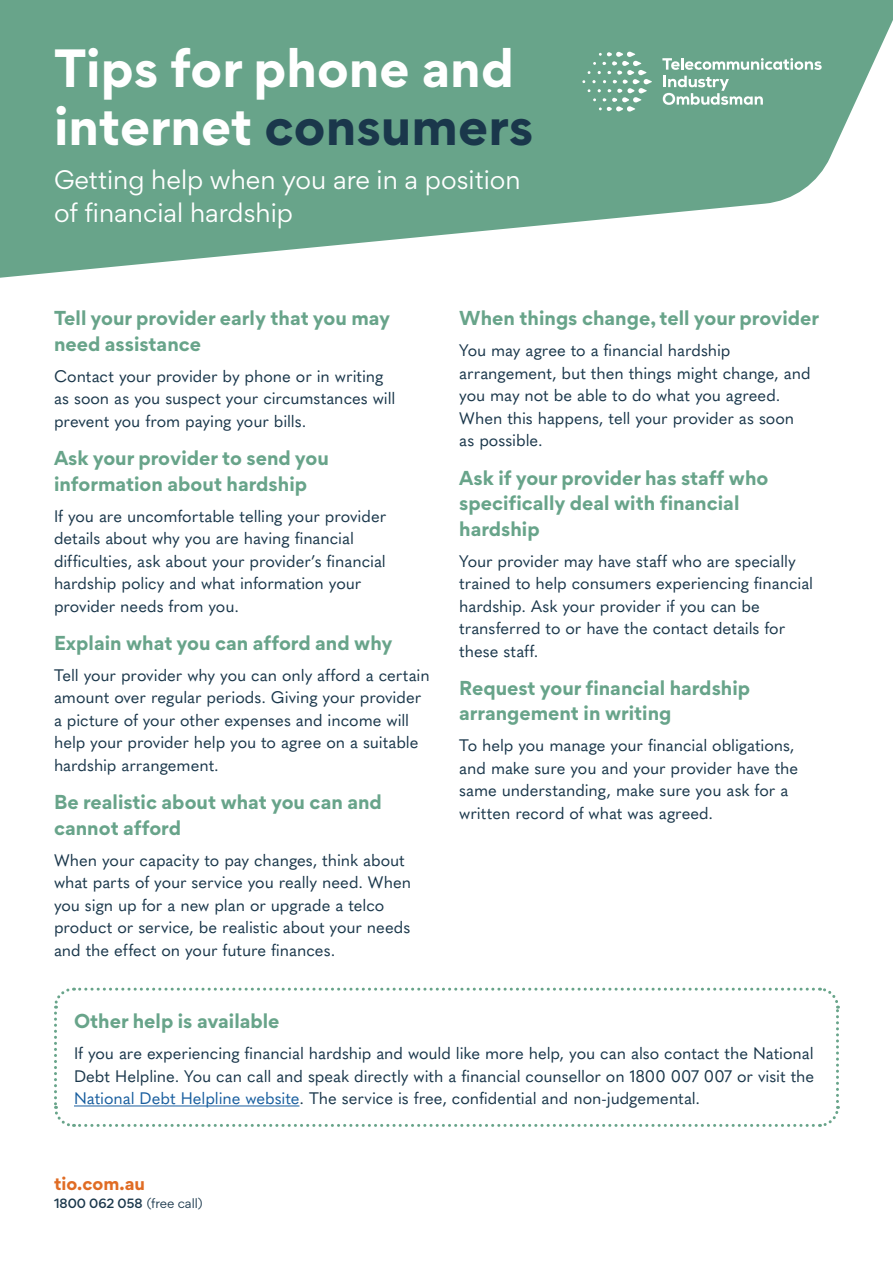
<style>
.page{position:relative;width:893px;height:1263px;background:#fff}
.page>*{position:absolute;margin:0;border:0;box-sizing:border-box;transform-origin:0 0}
.Tips_heading{font:700 48px/57.6px "Gordita";color:#fff}
.Tips_subheading{font:24px/33px "Gordita";color:#fff}
.Heading_3{font:700 18px/25.5px "Gordita";color:#68a48a}
.Body_copy{font:16.5px/22.5px "Quasimoda";letter-spacing:-.005em;color:#1a374b}
.t1{font:700 16.5px "Gordita";color:#e06c24}
.t2{font:500 12px "Gordita";color:#1a374b}
.s1{color:#1a374b}
.s2{color:#175d9e}
.s3{font-weight:400}
</style>
<div class="page">
<svg style="left:0;top:0;width:893px;height:278px;fill:#68a48a"></svg>
<svg style="left:662px;top:58px;width:160px;height:12px"></svg>
<svg style="left:663px;top:76px;width:100px;height:29px"></svg>
<svg style="left:582px;top:51px;width:70px;height:61px;background:#7db09a"></svg>
<svg style="left:54px;top:987px;width:786px;height:140px"></svg>
<p class="Tips_heading" style="left:54px;top:39px;width:481px">Tips for phone and internet <span class="s1">consumers</span></p>
<p class="Tips_subheading" style="left:54px;top:163px;width:468px">Getting help when you are in a position of financial hardship</p>
<p class="Heading_3" style="left:54px;top:305px;width:338px">Tell your provider early that you may need assistance</p>
<p class="Body_copy" style="left:54px;top:364px;width:343px">Contact your provider by phone or in writing as soon as you suspect your circumstances will prevent you from paying your bills.</p>
<p class="Heading_3" style="left:54px;top:445px;width:276px">Ask your provider to send you information about hardship</p>
<p class="Body_copy" style="left:54px;top:503px;width:334px">If you are uncomfortable telling your provider details about why you are having financial difficulties, ask about your provider’s financial hardship policy and what information your provider needs from you.</p>
<p class="Heading_3" style="left:54px;top:630px;width:340px">Explain what you can afford and why</p>
<p class="Body_copy" style="left:54px;top:663px;width:377px">Tell your provider why you can only afford a certain amount over regular periods. Giving your provider a picture of your other expenses and income will help your provider help you to agree on a suitable hardship arrangement.</p>
<p class="Heading_3" style="left:54px;top:789px;width:329px">Be realistic about what you can and cannot afford</p>
<p class="Body_copy" style="left:54px;top:847px;width:359px">When your capacity to pay changes, think about what parts of your service you really need. When you sign up for a new plan or upgrade a telco product or service, be realistic about your needs and the effect on your future finances.</p>
<p class="Heading_3" style="left:459px;top:305px;width:361px">When things change, tell your provider</p>
<p class="Body_copy" style="left:459px;top:338px;width:353px">You may agree to a financial hardship arrangement, but then things might change, and you may not be able to do what you agreed.<br>When this happens, tell your provider as soon as possible.</p>
<p class="Heading_3" style="left:459px;top:464px;width:311px">Ask if your provider has staff who specifically deal with financial hardship</p>
<p class="Body_copy" style="left:459px;top:548px;width:355px">Your provider may have staff who are specially trained to help consumers experiencing financial hardship. Ask your provider if you can be transferred to or have the contact details for these staff.</p>
<p class="Heading_3" style="left:459px;top:675px;width:292px">Request your financial hardship arrangement in writing</p>
<p class="Body_copy" style="left:459px;top:733px;width:341px">To help you manage your financial obligations, and make sure you and your provider have the same understanding, make sure you ask for a written record of what was agreed.</p>
<p class="Heading_3" style="left:74px;top:1008px;width:207px">Other help is available</p>
<p class="Body_copy" style="left:74px;top:1041px;width:742px;text-align:justify">If you are experiencing financial hardship and would like more help, you can also contact the National Debt Helpline. You can call and speak directly with a financial counsellor on 1800 007 007 or visit the <span class="s2">National Debt Helpline website</span>. The service is free, confidential and non-judgemental.</p>
<p class="t1" style="left:54px;top:1170px;width:93px">tio.com.au</p>
<p class="t2" style="left:54px;top:1194px;width:150px">1800 062 058 <span class="s3">(free call)</span></p>
</div>
